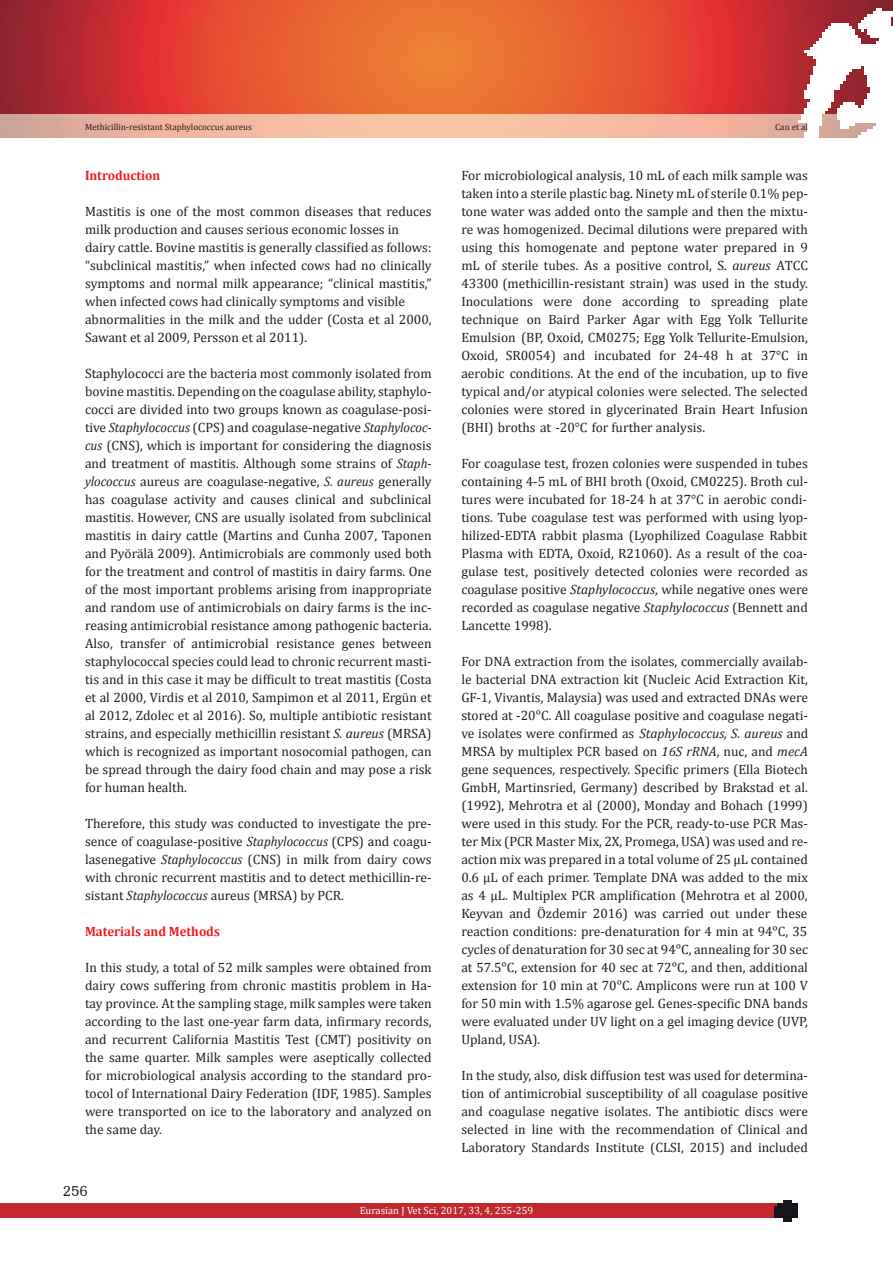
<style>
.page{position:relative;width:893px;height:1263px;background:#fff}
.page>*{position:absolute;margin:0;border:0;box-sizing:border-box;transform-origin:0 0}
.t1{font:15px "Humanist Slabserif 712 BT";color:#231f20}
.t2{font:13.5px/18px "Cambria";color:#231f20;text-align:justify}
.t3{font:700 13.5px "Cambria";color:#ee1d23;scale:.95 1}
.t4{font:10.5px "Cambria";color:#fff}
.t5{font:9px "Cambria";color:#231f20}
.s1{font-style:italic}
</style>
<div class="page">
<img style="left:0;top:0;width:893px;height:1222px">
<p class="t5" style="left:85px;top:121px;width:168px">Methicillin-resistant Staphylococcus aureus</p>
<p class="t5" style="left:775px;top:121px;width:34px">Can et al</p>
<p class="t3" style="left:85px;top:166px;width:81px">Introduction</p>
<p class="t2" style="left:85px;top:202px;width:348px;text-align:left">Mastitis is one of the most common diseases that reduces milk production and causes serious economic losses in dairy cattle. Bovine mastitis is generally classified as follows: “subclinical mastitis,” when infected cows had no clinically symptoms and normal milk appearance; “clinical mastitis,” when infected cows had clinically symptoms and visible abnormalities in the milk and the udder (Costa et al 2000, Sawant et al 2009, Persson et al 2011).</p>
<p class="t2" style="left:85px;top:364px;width:348px">Staphylococci are the bacteria most commonly isolated from bovine mastitis. Depending on the coagulase ability, staphylo&shy;cocci are divided into two groups known as coagulase-posi&shy;tive <span class="s1">Staphylococcus</span> (CPS) and coagulase-negative <span class="s1">Staphylococ&shy;cus</span> (CNS), which is important for considering the diagnosis and treatment of mastitis. Although some strains of <span class="s1">Staph&shy;ylococcus</span> aureus are coagulase-negative, <span class="s1">S. aureus</span> generally has coagulase activity and causes clinical and subclinical mastitis. However, CNS are usually isolated from subclinical mastitis in dairy cattle (Martins and Cunha 2007, Taponen and Pyörälä 2009). Antimicrobials are commonly used both for the treatment and control of mastitis in dairy farms. One of the most important problems arising from inappropriate and random use of antimicrobials on dairy farms is the inc&shy;reasing antimicrobial resistance among pathogenic bacteria.<br>Also, transfer of antimicrobial resistance genes between staphylococcal species could lead to chronic recurrent masti&shy;tis and in this case it may be difficult to treat mastitis (Costa et al 2000, Virdis et al 2010, Sampimon et al 2011, Ergün et al 2012, Zdolec et al 2016). So, multiple antibiotic resistant strains, and especially methicillin resistant <span class="s1">S. aureus</span> (MRSA) which is recognized as important nosocomial pathogen, can be spread through the dairy food chain and may pose a risk for human health.</p>
<p class="t2" style="left:85px;top:814px;width:348px">Therefore, this study was conducted to investigate the pre&shy;sence of coagulase-positive <span class="s1">Staphylococcus</span> (CPS) and coagu&shy;lasenegative <span class="s1">Staphylococcus</span> (CNS) in milk from dairy cows with chronic recurrent mastitis and to detect methicillin-re&shy;sistant <span class="s1">Staphylococcus</span> aureus (MRSA) by PCR.</p>
<p class="t3" style="left:85px;top:922px;width:143px">Materials and Methods</p>
<p class="t2" style="left:85px;top:958px;width:348px">In this study, a total of 52 milk samples were obtained from dairy cows suffering from chronic mastitis problem in Ha&shy;tay province. At the sampling stage, milk samples were taken according to the last one-year farm data, infirmary records, and recurrent California Mastitis Test (CMT) positivity on the same quarter. Milk samples were aseptically collected for microbiological analysis according to the standard pro&shy;tocol of International Dairy Federation (IDF, 1985). Samples were transported on ice to the laboratory and analyzed on the same day.</p>
<p class="t1" style="left:63px;top:1181px;width:27px">256</p>
<p class="t2" style="left:461px;top:166px;width:348px">For microbiological analysis, 10 mL of each milk sample was taken into a sterile plastic bag. Ninety mL of sterile 0.1% pep&shy;tone water was added onto the sample and then the mixtu&shy;re was homogenized. Decimal dilutions were prepared with using this homogenate and peptone water prepared in 9 mL of sterile tubes. As a positive control, S. <span class="s1">aureus</span> ATCC 43300 (methicillin-resistant strain) was used in the study.<br>Inoculations were done according to spreading plate technique on Baird Parker Agar with Egg Yolk Tellurite Emulsion (BP, Oxoid, CM0275; Egg Yolk Tellurite-Emulsion, Oxoid, SR0054) and incubated for 24-48 h at 37°C in aerobic conditions. At the end of the incubation, up to five typical and/or atypical colonies were selected. The selected colonies were stored in glycerinated Brain Heart Infusion (BHI) broths at -20°C for further analysis.</p>
<p class="t2" style="left:461px;top:454px;width:348px">For coagulase test, frozen colonies were suspended in tubes containing 4-5 mL of BHI broth (Oxoid, CM0225). Broth cul&shy;tures were incubated for 18-24 h at 37°C in aerobic condi&shy;tions. Tube coagulase test was performed with using lyop&shy;hilized-EDTA rabbit plasma (Lyophilized Coagulase Rabbit Plasma with EDTA, Oxoid, R21060). As a result of the coa&shy;gulase test, positively detected colonies were recorded as coagulase positive <span class="s1">Staphylococcus</span>, while negative ones were recorded as coagulase negative <span class="s1">Staphylococcus</span> (Bennett and Lancette 1998).</p>
<p class="t2" style="left:461px;top:652px;width:348px">For DNA extraction from the isolates, commercially availab&shy;le bacterial DNA extraction kit (Nucleic Acid Extraction Kit, GF-1, Vivantis, Malaysia) was used and extracted DNAs were stored at -20oC. All coagulase positive and coagulase negati&shy;ve isolates were confirmed as <span class="s1">Staphylococcus, S. aureus</span> and MRSA by multiplex PCR based on <span class="s1">16S rRNA</span>, nuc, and <span class="s1">mecA </span>gene sequences, respectively. Specific primers (Ella Biotech GmbH, Martinsried, Germany) described by Brakstad et al. (1992), Mehrotra et al (2000), Monday and Bohach (1999) were used in this study. For the PCR, ready-to-use PCR Mas&shy;ter Mix (PCR Master Mix, 2X, Promega, USA) was used and re&shy;action mix was prepared in a total volume of 25 µL contained 0.6 µL of each primer. Template DNA was added to the mix as 4 µL. Multiplex PCR amplification (Mehrotra et al 2000, Keyvan and Özdemir 2016) was carried out under these reaction conditions: pre-denaturation for 4 min at 94oC, 35 cycles of denaturation for 30 sec at 94oC, annealing for 30 sec at 57.5oC, extension for 40 sec at 72oC, and then, additional extension for 10 min at 70oC. Amplicons were run at 100 V for 50 min with 1.5% agarose gel. Genes-specific DNA bands were evaluated under UV light on a gel imaging device (UVP, Upland, USA).</p>
<p class="t2" style="left:461px;top:1066px;width:348px">In the study, also, disk diffusion test was used for determina&shy;tion of antimicrobial susceptibility of all coagulase positive and coagulase negative isolates. The antibiotic discs were selected in line with the recommendation of Clinical and Laboratory Standards Institute (CLSI, 2015) and included</p>
<p class="t4" style="left:360px;top:1204px;width:175px">Eurasian J Vet Sci, 2017, 33, 4, 255-259</p>
</div>
